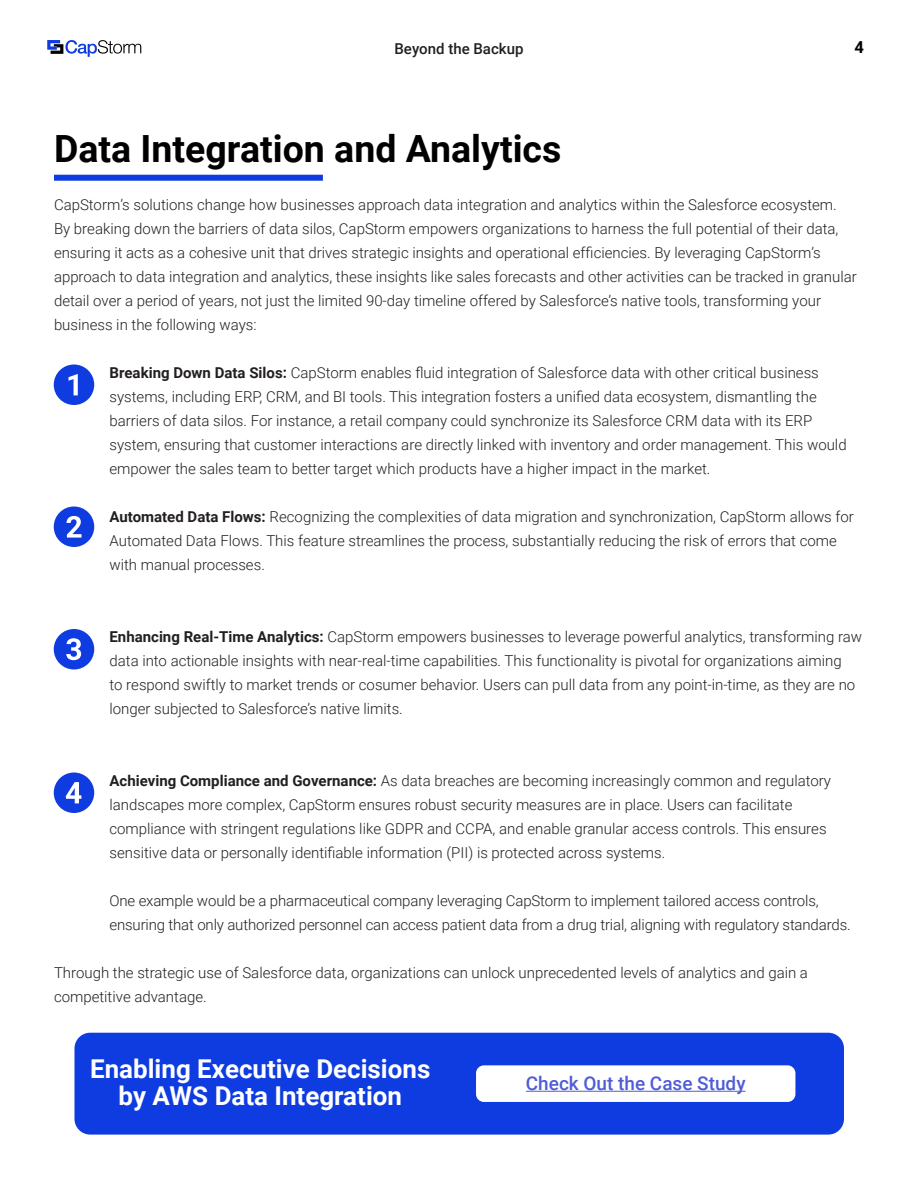
<style>
.page{position:relative;width:918px;height:1188px;background:#fff}
.page>*{position:absolute;margin:0;border:0;box-sizing:border-box;transform-origin:0 0}
.Headline{font:700 37.5px "Roboto";color:#000}
.Body_Copy{font:700 25.95px/27px "Roboto";color:#fff;text-align:center}
.Body_Copy-2{font:500 18.9px "Roboto";color:#4f5cd6}
.t1{font:700 16.5px "Roboto";color:#000}
.Body_Indention{font:300 15px/24px "Roboto";color:#231f20}
.Body_Copy-3{font:300 15px/24px "Roboto";color:#231f20}
.t2{font:500 15px "Roboto";color:#231f20}
.s1{font-weight:700}
</style>
<div class="page">
<svg style="left:47px;top:40px;width:94px;height:17px"></svg>
<div style="left:74px;top:1033px;width:770px;height:102px;background:#0f3ce0;border-radius:16px"></div>
<div style="left:476px;top:1065px;width:319px;height:37px;background:#fff;border-radius:8px"></div>
<hr style="left:526px;top:1091px;width:220px;height:1px;background:#4f5cd6">
<div style="left:54px;top:175px;width:269px;height:6px;background:#0f3ce0"></div>
<div style="left:54px;top:364px;width:40px;height:41px;background:#0f3ce0;border-radius:50%"></div>
<svg style="left:68px;top:374px;width:10px;height:21px"></svg>
<div style="left:54px;top:506px;width:40px;height:41px;background:#0f3ce0;border-radius:50%"></div>
<svg style="left:66px;top:516px;width:16px;height:22px"></svg>
<div style="left:54px;top:629px;width:40px;height:40px;background:#0f3ce0;border-radius:50%"></div>
<svg style="left:66px;top:638px;width:15px;height:22px"></svg>
<div style="left:54px;top:772px;width:40px;height:41px;background:#0f3ce0;border-radius:50%"></div>
<svg style="left:66px;top:782px;width:15px;height:21px"></svg>
<p class="t2" style="left:394px;top:38px;width:131px">Beyond the Backup</p>
<p class="t1" style="left:855px;top:35px;width:11px">4</p>
<p class="Headline" style="left:54px;top:123px;width:509px">Data Integration and Analytics</p>
<p class="Body_Copy-3" style="left:54px;top:192px;width:804px">CapStorm’s solutions change how businesses approach data integration and analytics within the Salesforce ecosystem.<br>By breaking down the barriers of data silos, CapStorm empowers organizations to harness the full potential of their data, ensuring it acts as a cohesive unit that drives strategic insights and operational efficiencies. By leveraging CapStorm’s approach to data integration and analytics, these insights like sales forecasts and other activities can be tracked in granular detail over a period of years, not just the limited 90-day timeline offered by Salesforce’s native tools, transforming your business in the following ways:</p>
<p class="Body_Indention" style="left:110px;top:360px;width:739px"><span class="s1">Breaking Down Data Silos:</span> CapStorm enables fluid integration of Salesforce data with other critical business systems, including ERP, CRM, and BI tools. This integration fosters a unified data ecosystem, dismantling the barriers of data silos. For instance, a retail company could synchronize its Salesforce CRM data with its ERP system, ensuring that customer interactions are directly linked with inventory and order management. This would empower the sales team to better target which products have a higher impact in the market.</p>
<p class="Body_Indention" style="left:110px;top:504px;width:746px"><span class="s1">Automated Data Flows:</span> Recognizing the complexities of data migration and synchronization, CapStorm allows for<br>Automated Data Flows. This feature streamlines the process, substantially reducing the risk of errors that come with manual processes.</p>
<p class="Body_Indention" style="left:110px;top:624px;width:754px"><span class="s1">Enhancing Real-Time Analytics:</span> CapStorm empowers businesses to leverage powerful analytics, transforming raw data into actionable insights with near-real-time capabilities. This functionality is pivotal for organizations aiming<br>to respond swiftly to market trends or cosumer behavior. Users can pull data from any point-in-time, as they are no longer subjected to Salesforce’s native limits.</p>
<p class="Body_Indention" style="left:110px;top:768px;width:723px"><span class="s1">Achieving Compliance and Governance:</span> As data breaches are becoming increasingly common and regulatory landscapes more complex, CapStorm ensures robust security measures are in place. Users can facilitate compliance with stringent regulations like GDPR and CCPA, and enable granular access controls. This ensures sensitive data or personally identifiable information (PII) is protected across systems.</p>
<p class="Body_Indention" style="left:110px;top:888px;width:743px">One example would be a pharmaceutical company leveraging CapStorm to implement tailored access controls, ensuring that only authorized personnel can access patient data from a drug trial, aligning with regulatory standards.</p>
<p class="Body_Copy-3" style="left:54px;top:960px;width:755px">Through the strategic use of Salesforce data, organizations can unlock unprecedented levels of analytics and gain a competitive advantage.</p>
<p class="Body_Copy" style="left:90px;top:1054px;width:342px">Enabling Executive Decisions by AWS Data Integration</p>
<p class="Body_Copy-2" style="left:526px;top:1070px;width:221px">Check Out the Case Study</p>
</div>
